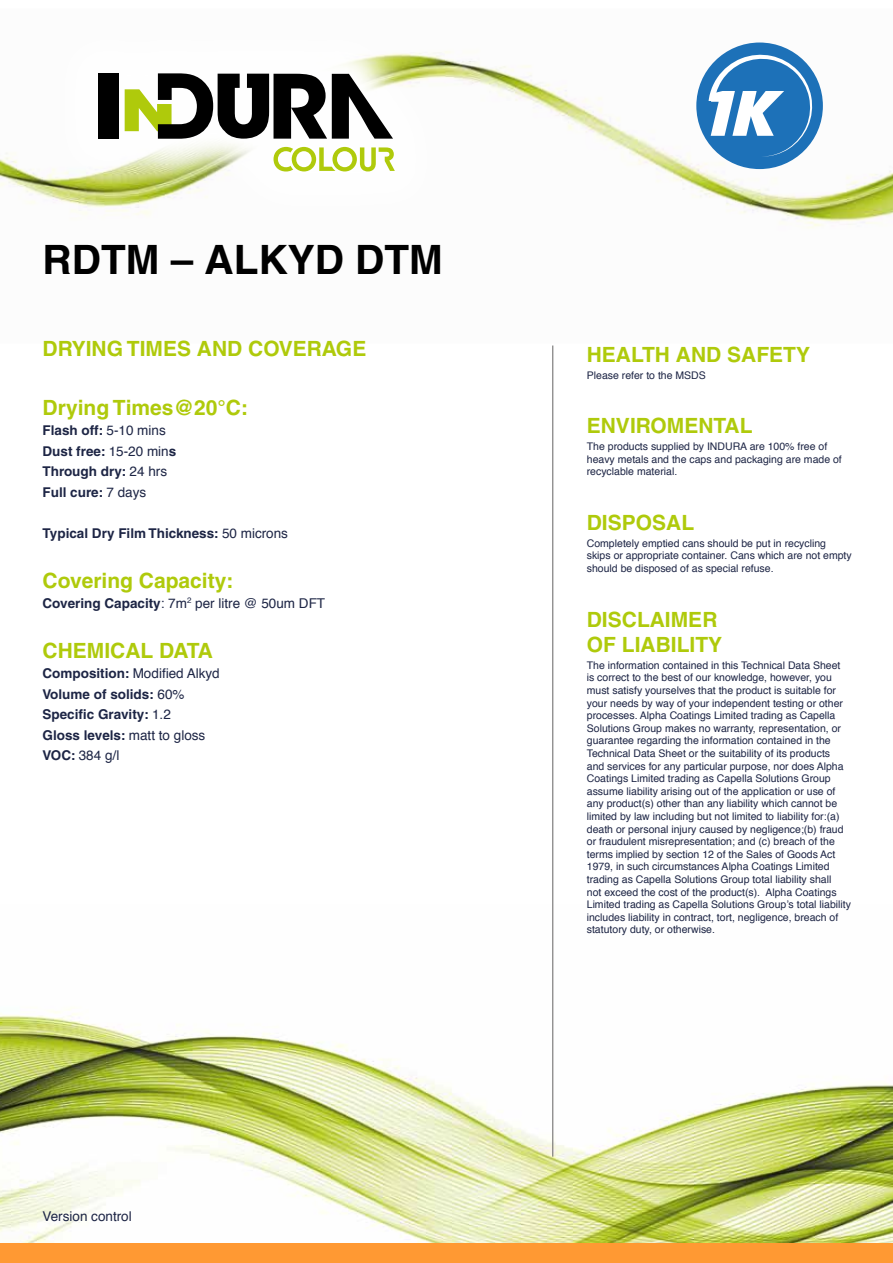
<style>
.page{position:relative;width:893px;height:1263px;background:#fff}
.page>*{position:absolute;margin:0;border:0;box-sizing:border-box;transform-origin:0 0}
.t1{font:italic 800 70.05px "Paralucent";color:#fff}
.t2{font:700 40.5px "Helvetica";color:#000}
.t3{font:700 21px/25.2px "Helvetica";color:#afca0b}
.t4{font:700 13.5px/20.4px "Helvetica";color:#1d2545}
.t5{font:13.5px "Helvetica";color:#1d2545}
.t6{font:10.5px/12.6px "Helvetica";color:#1d2545}
.s1{font-weight:400}
.s2{font-weight:700}
</style>
<div class="page">
<img style="left:0;top:42px;width:893px;height:186px">
<div style="left:43px;top:18px;width:406px;height:210px;background:#fff"></div>
<div style="left:99px;top:73px;width:20px;height:66px;background:#000"></div>
<svg style="left:125px;top:73px;width:270px;height:101px"></svg>
<img style="left:0;top:905px;width:893px;height:339px">
<hr style="left:552px;top:345px;width:1px;height:812px;background:#646363">
<div style="left:696px;top:43px;width:127px;height:126px;background:#1d71b8;border-radius:50%"></div>
<svg style="left:708px;top:54px;width:105px;height:103px"></svg>
<div style="left:705px;top:102px;width:15px;height:7px;background:#1d71b8"></div>
<div style="left:0;top:1244px;width:893px;height:19px;background:#f93"></div>
<h2 class="t2" style="left:43px;top:235px;width:402px">RDTM – ALKYD DTM</h2>
<h3 class="t3" style="left:43px;top:336px;width:325px">DRYING TIMES AND COVERAGE</h3>
<h3 class="t3" style="left:43px;top:395px;width:207px">Drying Times@20°C:</h3>
<p class="t4" style="left:43px;top:420px;width:135px">Flash off: <span class="s1">5-10 mins<br></span>Dust free: <span class="s1">15-20 min</span>s<br>Through dry: <span class="s1">24 hrs<br></span>Full cure: <span class="s1">7 days</span></p>
<p class="t4" style="left:43px;top:522px;width:247px">Typical Dry Film Thickness: <span class="s1">50 microns</span></p>
<h3 class="t3" style="left:43px;top:567px;width:192px">Covering Capacity:</h3>
<p class="t5" style="left:43px;top:594px;width:284px"><span class="s2">Covering Capacity</span>: 7m<sup>2</sup> per litre @ 50um DFT</p>
<h3 class="t3" style="left:43px;top:637px;width:172px">CHEMICAL DATA</h3>
<p class="t4" style="left:43px;top:663px;width:179px">Composition: <span class="s1">Modified Alkyd<br></span>Volume of solids: <span class="s1">60%<br></span>Specific Gravity: <span class="s1">1.2<br></span>Gloss levels: <span class="s1">matt to gloss<br></span>VOC: <span class="s1">384 g/l</span></p>
<p class="t5" style="left:43px;top:1207px;width:91px">Version control</p>
<h1 class="t1" style="left:706px;top:70px;width:72px">1K</h1>
<h3 class="t3" style="left:587px;top:341px;width:225px">HEALTH AND SAFETY</h3>
<p class="t6" style="left:587px;top:369px;width:121px">Please refer to the MSDS</p>
<h3 class="t3" style="left:587px;top:413px;width:167px">ENVIROMENTAL</h3>
<p class="t6" style="left:587px;top:441px;width:257px">The products supplied by INDURA are 100% free of heavy metals and the caps and packaging are made of recyclable material.</p>
<h3 class="t3" style="left:587px;top:510px;width:109px">DISPOSAL</h3>
<p class="t6" style="left:587px;top:537px;width:266px">Completely emptied cans should be put in recycling skips or appropriate container. Cans which are not empty should be disposed of as special refuse.</p>
<h3 class="t3" style="left:587px;top:606px;width:137px">DISCLAIMER<br>OF LIABILITY</h3>
<p class="t6" style="left:587px;top:659px;width:266px">The information contained in this Technical Data Sheet<br>is correct to the best of our knowledge, however, you must satisfy yourselves that the product is suitable for your needs by way of your independent testing or other processes. Alpha Coatings Limited trading as Capella Solutions Group makes no warranty, representation, or guarantee regarding the information contained in the Technical Data Sheet or the suitability of its products<br>and services for any particular purpose, nor does Alpha Coatings Limited trading as Capella Solutions Group assume liability arising out of the application or use of any product(s) other than any liability which cannot be limited by law including but not limited to liability for:(a) death or personal injury caused by negligence;(b) fraud or fraudulent misrepresentation; and (c) breach of the terms implied by section 12 of the Sales of Goods Act 1979, in such circumstances Alpha Coatings Limited trading as Capella Solutions Group total liability shall<br>not exceed the cost of the product(s). Alpha Coatings Limited trading as Capella Solutions Group’s total liability includes liability in contract, tort, negligence, breach of statutory duty, or otherwise.</p>
</div>
